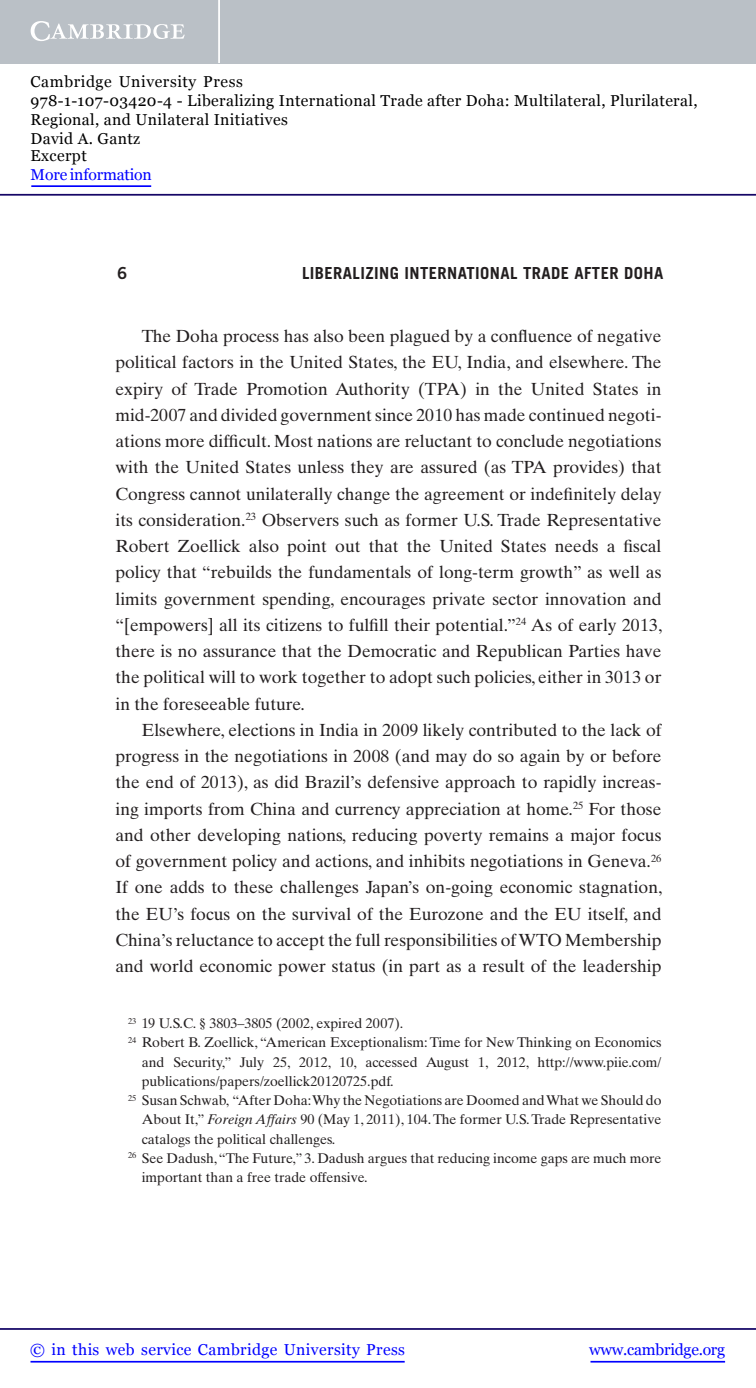
<style>
.page{position:relative;width:756px;height:1388px;background:#fff}
.page>*{position:absolute;margin:0;border:0;box-sizing:border-box;transform-origin:0 0}
.t1{font:17.5px/26.2px "Times Ten LT Std";color:#231f20;text-align:justify}
.t2{font:700 16.62px "Trade Gothic LT Std";letter-spacing:.025em;color:#231f20}
.t3{font:16.62px "Trade Gothic LT Std Bd 2";color:#231f20}
.t4{font:15.75px/18.6px "Georgia";letter-spacing:.025em;color:#000}
.t5{font:15.75px "Georgia";letter-spacing:.025em;color:#00f}
.t6{font:15.75px "Georgia";letter-spacing:-.015em;color:#00f}
.t7{font:15.75px "Georgia";letter-spacing:-.01em;color:#00f}
.t8{font:14px "Times Ten LT Std";color:#231f20}
.s1{font-style:italic}
</style>
<div class="page">
<hr style="left:591px;top:1361px;width:134px;height:1px;background:#00f">
<hr style="left:0;top:1328px;width:756px;height:2px;background:#150666">
<hr style="left:31px;top:1361px;width:374px;height:1px;background:#00f">
<div style="left:0;top:0;width:756px;height:63px;background:#bac0c6"></div>
<svg style="left:31px;top:21px;width:154px;height:20px"></svg>
<hr style="left:218px;top:0;width:2px;height:63px;background:#fff">
<hr style="left:0;top:194px;width:756px;height:2px;background:#150666">
<hr style="left:31px;top:185px;width:120px;height:2px;background:#00f">
<p class="t4" style="left:31px;top:72px;width:668px">Cambridge University Press<br>978-1-107-03420-4 - Liberalizing International Trade after Doha: Multilateral, Plurilateral, Regional, and Unilateral Initiatives<br>David A. Gantz<br>Excerpt</p>
<p class="t7" style="left:31px;top:166px;width:123px">More information</p>
<p class="t3" style="left:117px;top:267px;width:12px">6</p>
<p class="t2" style="left:302px;top:267px;width:363px">LIBERALIZING INTERNATIONAL TRADE AFTER DOHA</p>
<p class="t1" style="left:116px;top:325px;width:548px;text-indent:26px">The Doha process has also been plagued by a confluence of negative political factors in the United States, the EU, India, and elsewhere. The expiry of Trade Promotion Authority (TPA) in the United States in mid-2007 and divided government since 2010 has made continued negoti&shy;ations more difficult. Most nations are reluctant to conclude negotiations with the United States unless they are assured (as TPA provides) that Congress cannot unilaterally change the agreement or indefinitely delay its consideration. <sup>23</sup> Observers such as former U.S. Trade Representative Robert Zoellick also point out that the United States needs a fiscal policy that “rebuilds the fundamentals of long-term growth” as well as limits government spending, encourages private sector innovation and “[empowers] all its citizens to fulfill their potential.” <sup>24</sup> As of early 2013, there is no assurance that the Democratic and Republican Parties have the political will to work together to adopt such policies, either in 3013 or in the foreseeable future.</p>
<p class="t1" style="left:116px;top:718px;width:548px;text-indent:26px">Elsewhere, elections in India in 2009 likely contributed to the lack of progress in the negotiations in 2008 (and may do so again by or before the end of 2013), as did Brazil’s defensive approach to rapidly increas&shy;ing imports from China and currency appreciation at home. <sup>25</sup> For those and other developing nations, reducing poverty remains a major focus of government policy and actions, and inhibits negotiations in Geneva. <sup>26<br></sup>If one adds to these challenges Japan’s on-going economic stagnation, the EU’s focus on the survival of the Eurozone and the EU itself, and China’s reluctance to accept the full responsibilities of WTO Membership and world economic power status (in part as a result of the leadership</p>
<p class="t8" style="left:128px;top:1018px;width:277px"><sup>23</sup> 19 U.S.C. § 3803–3805 (2002, expired 2007).</p>
<p class="t8" style="left:128px;top:1037px;width:535px"><sup>24</sup> Robert B. Zoellick, “American Exceptionalism: Time for New Thinking on Economics</p>
<p class="t8" style="left:142px;top:1056px;width:521px">and Security,” July 25, 2012, 10, accessed August 1, 2012, http://www.piie.com/</p>
<p class="t8" style="left:142px;top:1076px;width:254px">publications/papers/zoellick20120725.pdf .</p>
<p class="t8" style="left:128px;top:1095px;width:535px"><sup>25</sup> Susan Schwab, “After Doha: Why the Negotiations are Doomed and What we Should do</p>
<p class="t8" style="left:142px;top:1114px;width:521px">About It,” <span class="s1">Foreign Affairs</span> 90 (May 1, 2011), 104. The former U.S. Trade Representative</p>
<p class="t8" style="left:142px;top:1133px;width:195px">catalogs the political challenges.</p>
<p class="t8" style="left:128px;top:1153px;width:535px"><sup>26</sup> See Dadush, “The Future,” 3. Dadush argues that reducing income gaps are much more</p>
<p class="t8" style="left:142px;top:1172px;width:227px">important than a free trade offensive.</p>
<p class="t5" style="left:30px;top:1340px;width:376px">© in this web service Cambridge University Press</p>
<p class="t6" style="left:589px;top:1340px;width:137px">www.cambridge.org</p>
</div>
